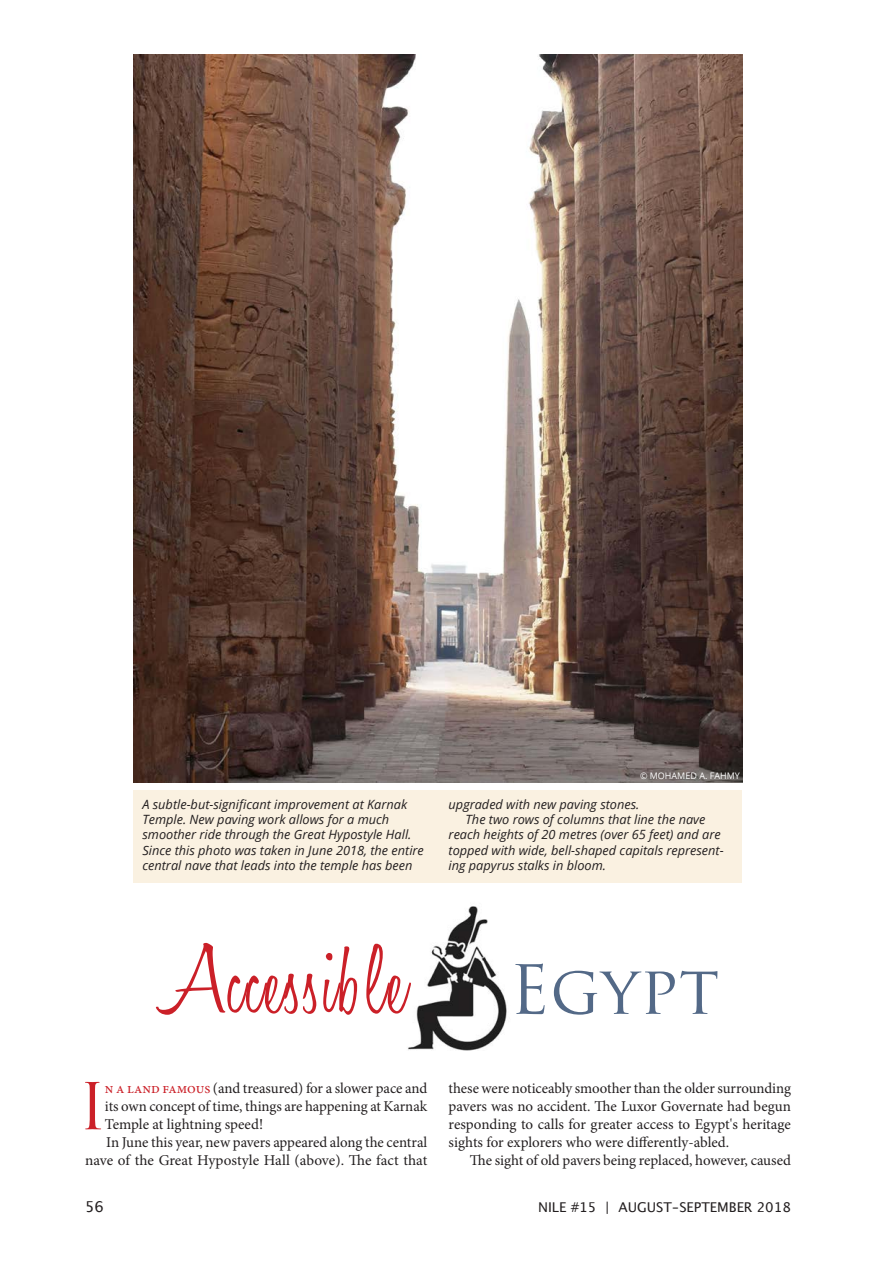
<style>
.page{position:relative;width:893px;height:1263px;background:#fff}
.page>*{position:absolute;margin:0;border:0;box-sizing:border-box;transform-origin:0 0}
.t1{font:300 100.5px "Honey Script";letter-spacing:.02em;color:#cb2028}
.t2{font:66px "Trajan Pro";letter-spacing:.01em;color:#536987}
.t3{font:62.85px "Trajan Pro";color:#cb2028}
.t4{font:15px/18px "Minion Pro";color:#231f20;text-align:justify}
.t5{font:15px "Lucida Grande";color:#231f20}
.t6{font:13.5px "Lucida Grande";color:#231f20}
.t7{font:italic 12.75px/15.3px "Open Sans";color:#231f20}
.t8{font:9px "Open Sans";color:#fff}
.s1{color:#cb2028}
</style>
<div class="page">
<div style="left:134px;top:791px;width:608px;height:92px;background:#faf1e1"></div>
<img style="left:134px;top:54px;width:608px;height:728px">
<img style="left:408px;top:906px;width:99px;height:144px">
<p class="t7" style="left:142px;top:796px;width:283px">A subtle-but-significant improvement at Karnak Temple. New paving work allows for a much smoother ride through the Great Hypostyle Hall.<br>Since this photo was taken in June 2018, the entire central nave that leads into the temple has been</p>
<p class="t8" style="left:640px;top:770px;width:101px">© MOHAMED A. FAHMY</p>
<p class="t7" style="left:449px;top:796px;width:192px">upgraded with new paving stones.</p>
<p class="t7" style="left:449px;top:811px;width:277px;text-indent:17px">The two rows of columns that line the nave reach heights of 20 metres (over 65 feet) and are topped with wide, bell-shaped capitals represent&shy;ing papyrus stalks in bloom.</p>
<p class="t1" style="left:158px;top:920px;width:251px">Accessible</p>
<p class="t2" style="left:509px;top:948px;width:211px">Egypt</p>
<p class="t3" style="left:79px;top:1066px;width:29px">I</p>
<p class="t4" style="left:105px;top:1079px;width:324px"><span class="s1">n a land famous</span> (and treasured) for a slower pace and its own concept of time, things are happening at Karnak Temple at lightning speed!</p>
<p class="t4" style="left:85px;top:1133px;width:344px;text-align:right">In June this year, new pavers appeared along the central nave of the Great Hypostyle Hall (above). The fact that</p>
<p class="t4" style="left:449px;top:1079px;width:344px">these were noticeably smoother than the older surrounding pavers was no accident. The Luxor Governate had begun responding to calls for greater access to Egypt's heritage sights for explorers who were differently-abled.</p>
<p class="t4" style="left:470px;top:1151px;width:323px">The sight of old pavers being replaced, however, caused</p>
<p class="t5" style="left:85px;top:1196px;width:20px">56</p>
<p class="t6" style="left:538px;top:1198px;width:254px">NILE #15 | AUGUST–SEPTEMBER 2018</p>
</div>
